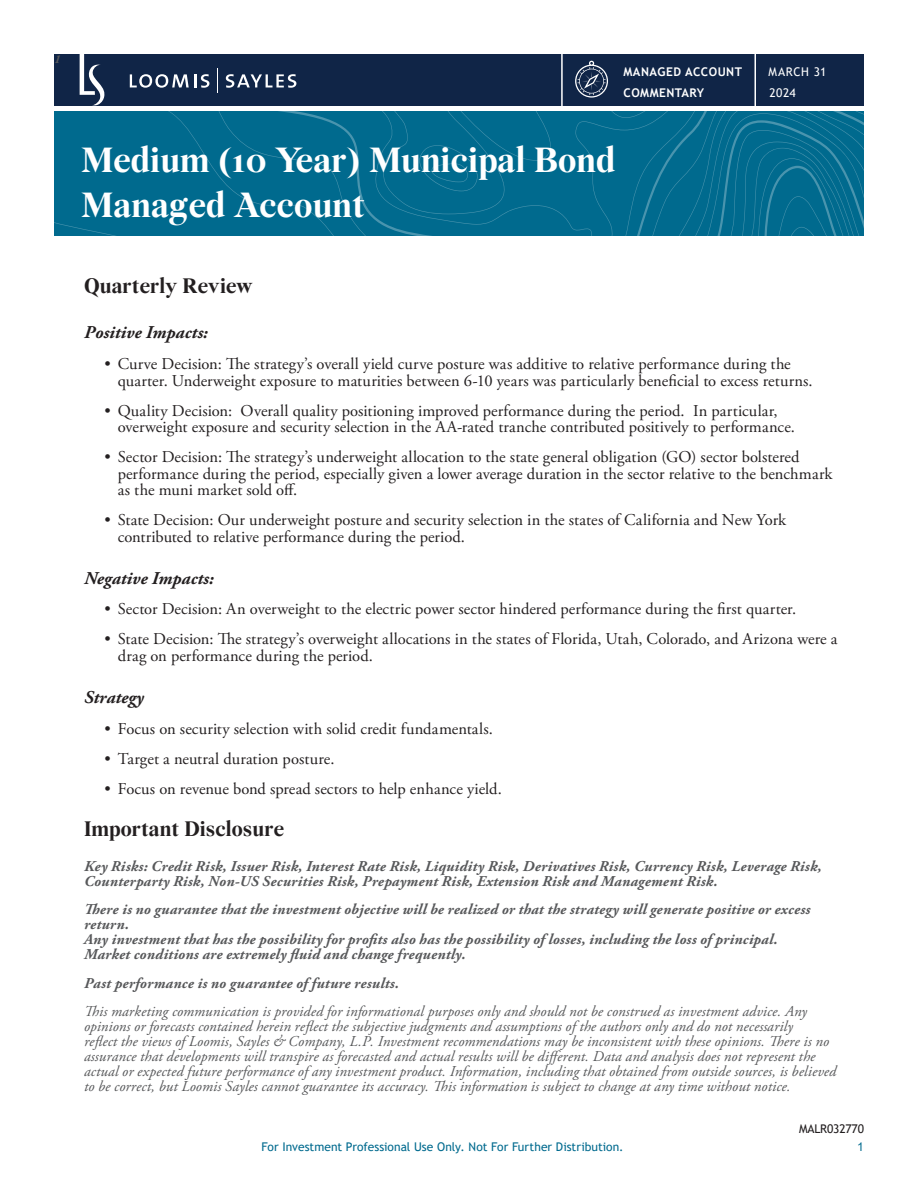
<style>
.page{position:relative;width:918px;height:1188px;background:#fff}
.page>*{position:absolute;margin:0;border:0;box-sizing:border-box;transform-origin:0 0}
.t1{font:700 37.5px/45px "Wremena";color:#fff}
.t2{font:37.5px "Trebuchet MS";color:#fff}
.Headers_-_Bullets{font:700 22.5px "Wremena";color:#231f20}
.Headers_-_Bullets-2{font:italic 700 18px "Adobe Garamond Pro";color:#231f20}
.t3{font:16.5px/16.5px "Adobe Garamond Pro";letter-spacing:.005em;color:#231f20}
.Legal_Disclosure{font:italic 15px/15px "Adobe Garamond Pro";letter-spacing:.005em;color:#57585a}
.Legal_Disclosure-2{font:italic 700 15px/15px "Adobe Garamond Pro";letter-spacing:.015em;color:#57585a}
.t4{font:12px "Trebuchet MS";color:#006a8e}
.t5{font:700 12px "Trebuchet MS";letter-spacing:.04em;color:#fff}
.t6{font:12px "Trebuchet MS";letter-spacing:.04em;color:#fff}
.Legal_Codes{font:12px "Trebuchet MS";letter-spacing:-.015em;color:#231f20}
.t7{font:12px "Arial";color:#006a8e}
.t8{font:italic 700 12px "Adobe Garamond Pro";color:#57585a}
</style>
<div class="page">
<div style="left:54px;top:111px;width:454px;height:125px;background:#006a8e"></div>
<svg style="left:516px;top:111px;width:348px;height:125px;background:#046c90"></svg>
<div style="left:54px;top:54px;width:810px;height:51px;background:#102547"></div>
<svg style="left:79px;top:54px;width:26px;height:51px"></svg>
<svg style="left:129px;top:68px;width:167px;height:25px"></svg>
<hr style="left:754px;top:44px;width:2px;height:63px;background:#fff">
<hr style="left:561px;top:52px;width:2px;height:56px;background:#fff">
<svg style="left:575px;top:61px;width:33px;height:37px"></svg>
<p class="t8" style="left:54px;top:52px;width:8px">1</p>
<p class="t5" style="left:624px;top:64px;width:120px">MANAGED ACCOUNT</p>
<p class="t6" style="left:769px;top:64px;width:59px">MARCH 31</p>
<p class="t5" style="left:624px;top:85px;width:82px">COMMENTARY</p>
<p class="t6" style="left:769px;top:85px;width:28px">2024</p>
<h1 class="t1" style="left:81px;top:138px;width:536px">Medium (10 Year) Municipal Bond<br>Managed Account</h1>
<h1 class="t2" style="left:82px;top:180px;width:337px">Global Growth Fund</h1>
<p class="Headers_-_Bullets" style="left:84px;top:273px;width:171px">Quarterly Review</p>
<p class="Headers_-_Bullets-2" style="left:84px;top:322px;width:125px">Positive Impacts:</p>
<p class="t3" style="left:118px;top:356px;width:696px;text-indent:-13px">• Curve Decision: The strategy’s overall yield curve posture was additive to relative performance during the quarter. Underweight exposure to maturities between 6-10 years was particularly beneficial to excess returns.</p>
<p class="t3" style="left:118px;top:403px;width:679px;text-indent:-13px">• Quality Decision: Overall quality positioning improved performance during the period. In particular, overweight exposure and security selection in the AA-rated tranche contributed positively to performance.</p>
<p class="t3" style="left:118px;top:449px;width:716px;text-indent:-13px">• Sector Decision: The strategy’s underweight allocation to the state general obligation (GO) sector bolstered performance during the period, especially given a lower average duration in the sector relative to the benchmark as the muni market sold off.</p>
<p class="t3" style="left:118px;top:512px;width:670px;text-indent:-13px">• State Decision: Our underweight posture and security selection in the states of California and New York contributed to relative performance during the period.</p>
<p class="Headers_-_Bullets-2" style="left:84px;top:568px;width:131px">Negative Impacts:</p>
<p class="t3" style="left:105px;top:601px;width:693px">• Sector Decision: An overweight to the electric power sector hindered performance during the first quarter.</p>
<p class="t3" style="left:118px;top:631px;width:721px;text-indent:-13px">• State Decision: The strategy’s overweight allocations in the states of Florida, Utah, Colorado, and Arizona were a drag on performance during the period.</p>
<p class="Headers_-_Bullets-2" style="left:84px;top:687px;width:61px">Strategy</p>
<p class="t3" style="left:105px;top:721px;width:390px">• Focus on security selection with solid credit fundamentals.</p>
<p class="t3" style="left:105px;top:751px;width:231px">• Target a neutral duration posture.</p>
<p class="t3" style="left:105px;top:781px;width:399px">• Focus on revenue bond spread sectors to help enhance yield.</p>
<p class="Headers_-_Bullets" style="left:84px;top:815px;width:202px">Important Disclosure</p>
<p class="Legal_Disclosure-2" style="left:84px;top:859px;width:739px">Key Risks: Credit Risk, Issuer Risk, Interest Rate Risk, Liquidity Risk, Derivatives Risk, Currency Risk, Leverage Risk,<br>Counterparty Risk, Non-US Securities Risk, Prepayment Risk, Extension Risk and Management Risk.</p>
<p class="Legal_Disclosure-2" style="left:84px;top:902px;width:728px">There is no guarantee that the investment objective will be realized or that the strategy will generate positive or excess return.<br>Any investment that has the possibility for profits also has the possibility of losses, including the loss of principal.<br>Market conditions are extremely fluid and change frequently.</p>
<p class="Legal_Disclosure-2" style="left:84px;top:976px;width:316px">Past performance is no guarantee of future results.</p>
<p class="Legal_Disclosure" style="left:84px;top:1005px;width:754px">This marketing communication is provided for informational purposes only and should not be construed as investment advice. Any opinions or forecasts contained herein reflect the subjective judgments and assumptions of the authors only and do not necessarily<br>reflect the views of Loomis, Sayles &amp; Company, L.P. Investment recommendations may be inconsistent with these opinions. There is no assurance that developments will transpire as forecasted and actual results will be different. Data and analysis does not represent the actual or expected future performance of any investment product. Information, including that obtained from outside sources, is believed to be correct, but Loomis Sayles cannot guarantee its accuracy. This information is subject to change at any time without notice.</p>
<p class="Legal_Codes" style="left:799px;top:1121px;width:66px">MALR032770</p>
<p class="t4" style="left:262px;top:1140px;width:364px">For Investment Professional Use Only. Not For Further Distribution.</p>
<p class="t7" style="left:857px;top:1139px;width:8px">1</p>
</div>
